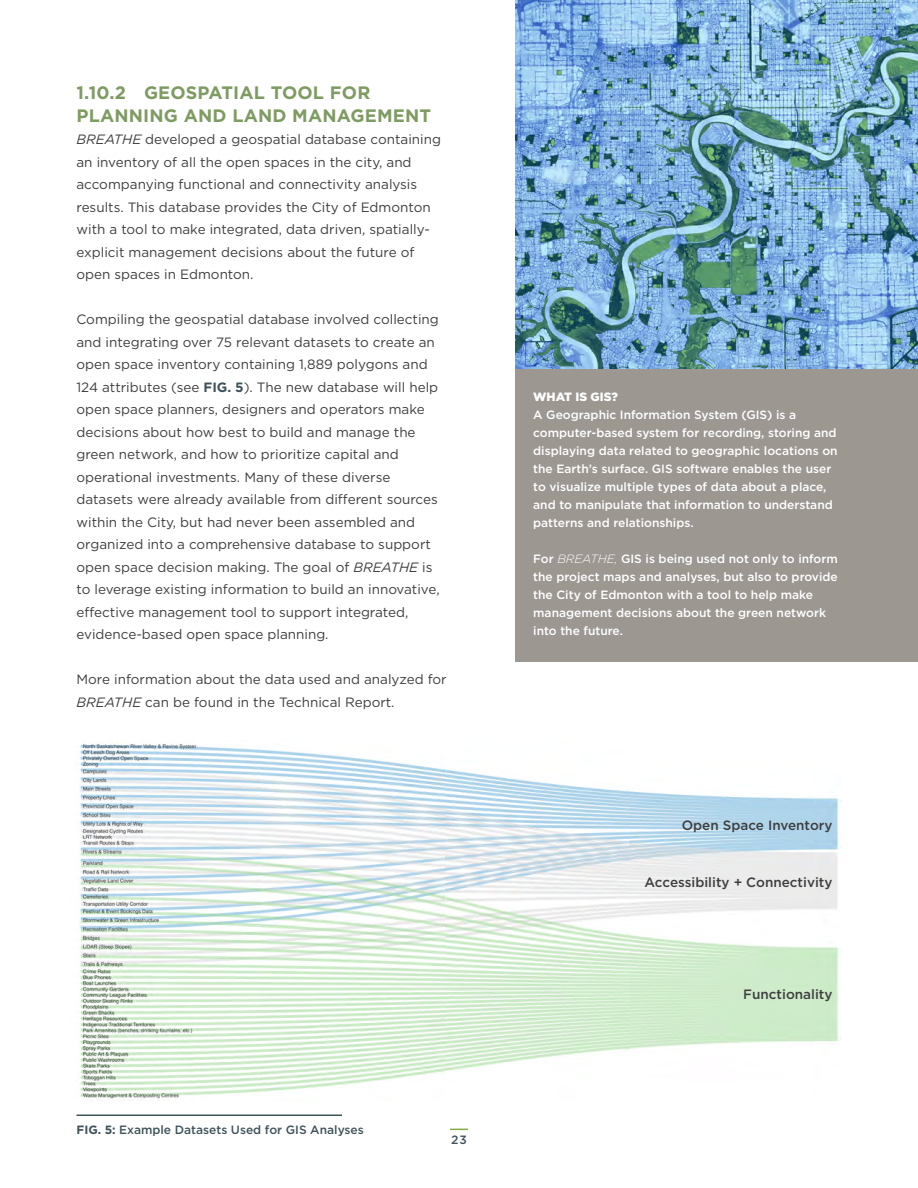
<style>
.page{position:relative;width:918px;height:1188px;background:#fff}
.page>*{position:absolute;margin:0;border:0;box-sizing:border-box;transform-origin:0 0}
.t1{font:700 18px/22.5px "Gotham";letter-spacing:.01em;color:#7e9b62}
.Text{font:13.5px/22.5px "Gotham";color:#3e3e3f}
.Diagram{font:500 13.5px "Gotham";color:#3e3e3f}
.Text_-_Small{font:500 12px/18px "Gotham";color:#fff}
.t2{font:500 12px "Gotham";color:#3e5259}
.Text_-_Small-2{font:900 12px "Gotham";color:#fff}
.s1{font-style:italic}
.s2{font-weight:700;color:#3e5259}
.s3{font-weight:700}
.s4{font-weight:300;font-style:italic}
</style>
<div class="page">
<img style="left:515px;top:0;width:403px;height:369px">
<div style="left:515px;top:369px;width:403px;height:293px;background:#9c9791"></div>
<svg style="left:450px;top:1129px;width:18px;height:1px"></svg>
<hr style="left:76px;top:1114px;width:266px;height:2px;background:#3e5259">
<img style="left:76px;top:742px;width:765px;height:358px">
<p class="t1" style="left:76px;top:81px;width:356px">1.10.2 GEOSPATIAL TOOL FOR<br>PLANNING AND LAND MANAGEMENT</p>
<p class="Text" style="left:76px;top:128px;width:366px"><span class="s1">BREATHE</span> developed a geospatial database containing an inventory of all the open spaces in the city, and accompanying functional and connectivity analysis results. This database provides the City of Edmonton with a tool to make integrated, data driven, spatially&shy;explicit management decisions about the future of open spaces in Edmonton.</p>
<p class="Text" style="left:76px;top:308px;width:365px">Compiling the geospatial database involved collecting and integrating over 75 relevant datasets to create an open space inventory containing 1,889 polygons and 124 attributes (see <span class="s2">FIG. 5</span>). The new database will help open space planners, designers and operators make decisions about how best to build and manage the green network, and how to prioritize capital and operational investments. Many of these diverse datasets were already available from different sources within the City, but had never been assembled and organized into a comprehensive database to support open space decision making. The goal of <span class="s1">BREATHE</span> is to leverage existing information to build an innovative, effective management tool to support integrated, evidence-based open space planning.</p>
<p class="Text" style="left:76px;top:668px;width:372px">More information about the data used and analyzed for<br><span class="s1">BREATHE</span> can be found in the Technical Report.</p>
<p class="t2" style="left:76px;top:1122px;width:289px"><span class="s3">FIG. 5:</span> Example Datasets Used for GIS Analyses</p>
<p class="t2" style="left:451px;top:1132px;width:17px">23</p>
<p class="Text_-_Small-2" style="left:533px;top:389px;width:86px">WHAT IS GIS?</p>
<p class="Text_-_Small" style="left:533px;top:406px;width:306px">A Geographic Information System (GIS) is a computer-based system for recording, storing and displaying data related to geographic locations on the Earth’s surface. GIS software enables the user to visualize multiple types of data about a place, and to manipulate that information to understand patterns and relationships.</p>
<p class="Text_-_Small" style="left:533px;top:550px;width:306px">For <span class="s4">BREATHE,</span> GIS is being used not only to inform the project maps and analyses, but also to provide the City of Edmonton with a tool to help make management decisions about the green network into the future.</p>
<p class="Diagram" style="left:682px;top:816px;width:152px">Open Space Inventory</p>
<p class="Diagram" style="left:645px;top:873px;width:189px">Accessibility + Connectivity</p>
<p class="Diagram" style="left:743px;top:986px;width:91px">Functionality</p>
</div>
